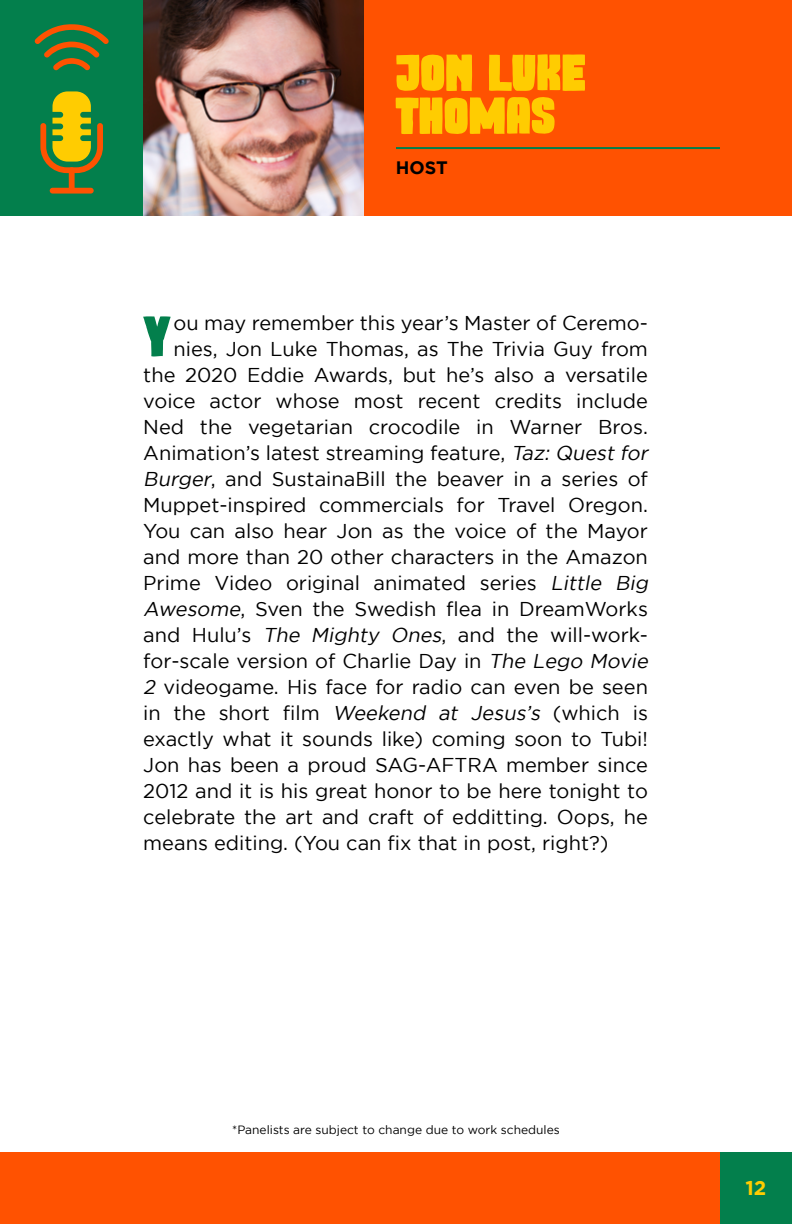
<style>
.page{position:relative;width:792px;height:1224px;background:#fff}
.page>*{position:absolute;margin:0;border:0;box-sizing:border-box;transform-origin:0 0}
.t1{font:57.4px "Wolfskin";color:#037f4c}
.t2{font:52px/43px "Wolfskin";color:#ffcc01}
.t3{font:20px "Gotham";color:#000}
.t4{font:700 20px "Gotham";color:#ffcc01}
.t5{font:700 18px "Gotham";color:#000}
.t6{font:12px "Gotham";color:#000}
.s1{font-style:italic}
</style>
<div class="page">
<div style="left:0;top:1152px;width:792px;height:72px;background:#ff5201"></div>
<div style="left:720px;top:1152px;width:72px;height:72px;background:#037f4c"></div>
<div style="left:0;top:0;width:792px;height:216px;background:#ff5201"></div>
<div style="left:0;top:0;width:143px;height:216px;background:#037f4c"></div>
<svg style="left:40px;top:91px;width:63px;height:82px"></svg>
<div style="left:69px;top:167px;width:6px;height:26px;background:#ff5201;border-radius:3px"></div>
<div style="left:50px;top:188px;width:44px;height:6px;background:#ff5201;border-radius:3px"></div>
<svg style="left:35px;top:24px;width:74px;height:46px"></svg>
<hr style="left:396px;top:147px;width:324px;height:2px;background:#037f4c">
<img style="left:143px;top:0;width:221px;height:216px">
<h2 class="t2" style="left:396px;top:53px;width:192px">JON LUKE<br>THOMAS</h2>
<p class="t5" style="left:396px;top:157px;width:54px">HOST</p>
<h1 class="t1" style="left:144px;top:311px;width:28px">Y</h1>
<p class="t3" style="left:173px;top:312px;width:476px">ou may remember this year’s Master of Ceremo-</p>
<p class="t3" style="left:173px;top:338px;width:476px">nies, Jon Luke Thomas, as The Trivia Guy from</p>
<p class="t3" style="left:143px;top:364px;width:506px">the 2020 Eddie Awards, but he’s also a versatile</p>
<p class="t3" style="left:143px;top:390px;width:506px">voice actor whose most recent credits include</p>
<p class="t3" style="left:143px;top:416px;width:506px">Ned the vegetarian crocodile in Warner Bros.</p>
<p class="t3" style="left:143px;top:442px;width:510px">Animation’s latest streaming feature, <span class="s1">Taz: Quest for</span></p>
<p class="t3" style="left:143px;top:468px;width:506px"><span class="s1">Burger</span>, and SustainaBill the beaver in a series of</p>
<p class="t3" style="left:143px;top:494px;width:506px">Muppet-inspired commercials for Travel Oregon.</p>
<p class="t3" style="left:143px;top:520px;width:506px">You can also hear Jon as the voice of the Mayor</p>
<p class="t3" style="left:143px;top:546px;width:506px">and more than 20 other characters in the Amazon</p>
<p class="t3" style="left:143px;top:572px;width:510px">Prime Video original animated series <span class="s1">Little Big</span></p>
<p class="t3" style="left:143px;top:598px;width:506px"><span class="s1">Awesome</span>, Sven the Swedish flea in DreamWorks</p>
<p class="t3" style="left:143px;top:624px;width:506px">and Hulu’s <span class="s1">The Mighty Ones</span>, and the will-work-</p>
<p class="t3" style="left:143px;top:650px;width:510px">for-scale version of Charlie Day in <span class="s1">The Lego Movie</span></p>
<p class="t3" style="left:143px;top:676px;width:506px"><span class="s1">2</span> videogame. His face for radio can even be seen</p>
<p class="t3" style="left:143px;top:702px;width:506px">in the short film <span class="s1">Weekend at Jesus’s</span> (which is</p>
<p class="t3" style="left:143px;top:728px;width:506px">exactly what it sounds like) coming soon to Tubi!</p>
<p class="t3" style="left:143px;top:754px;width:506px">Jon has been a proud SAG-AFTRA member since</p>
<p class="t3" style="left:143px;top:780px;width:506px">2012 and it is his great honor to be here tonight to</p>
<p class="t3" style="left:143px;top:806px;width:506px">celebrate the art and craft of edditting. Oops, he</p>
<p class="t3" style="left:143px;top:832px;width:467px">means editing. (You can fix that in post, right?)</p>
<p class="t6" style="left:232px;top:1123px;width:329px">*Panelists are subject to change due to work schedules</p>
<p class="t4" style="left:746px;top:1176px;width:22px">12</p>
</div>
